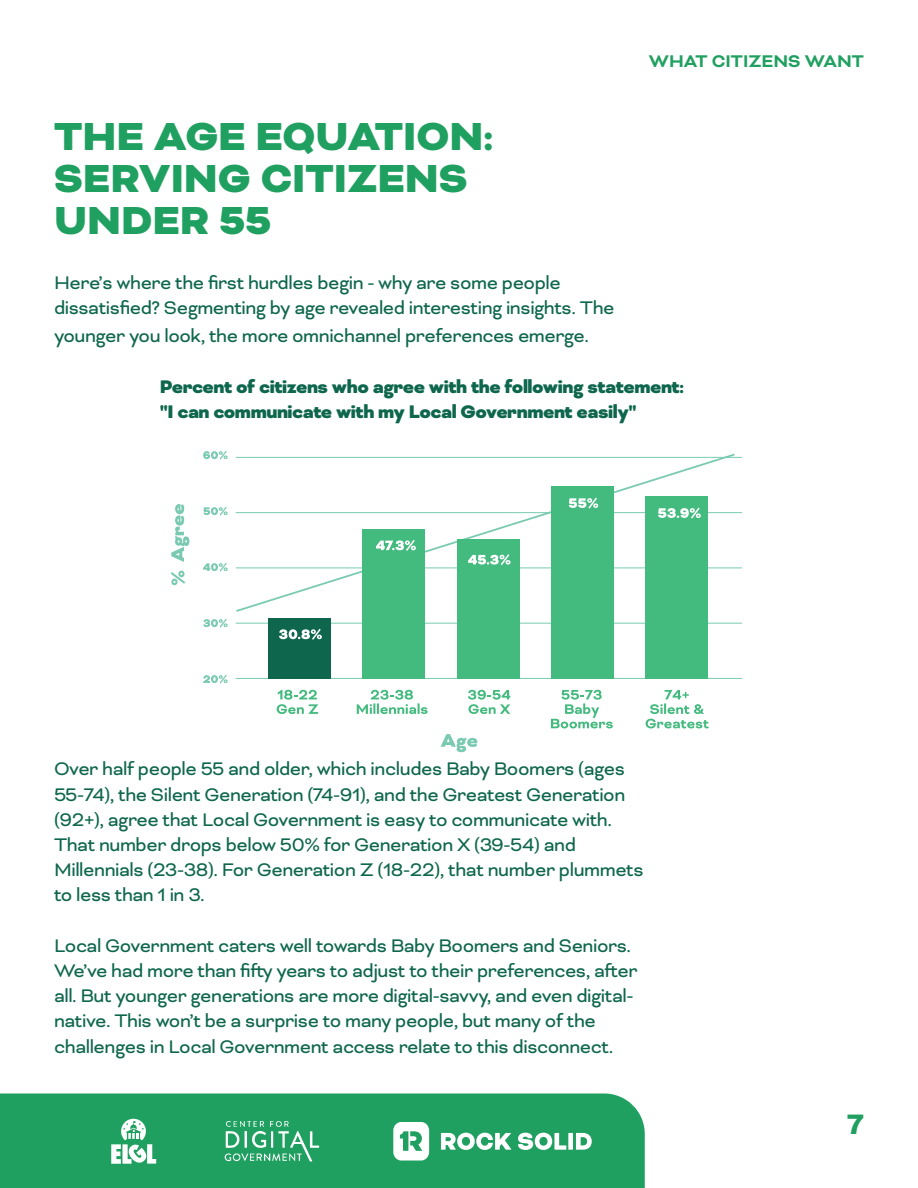
<style>
.page{position:relative;width:918px;height:1188px;background:#fff}
.page>*{position:absolute;margin:0;border:0;box-sizing:border-box;transform-origin:0 0}
.t1{font:900 45px/42px "Bicyclette";color:#20a060}
.t2{font:900 27px "Arial";color:#20a060}
.t3{font:21px/25.2px "Bicyclette";letter-spacing:-.02em;color:#0e674d}
.t4{font:900 21px/25.2px "Bicyclette";letter-spacing:-.02em;color:#0e674d}
.t5{font:700 19.5px "Bicyclette";color:#20a060}
</style>
<div class="page">
<div style="left:0;top:1094px;width:645px;height:94px;background:#20a060"></div>
<svg style="left:224px;top:1121px;width:95px;height:40px;background:#4eb381"></svg>
<svg style="left:111px;top:1118px;width:45px;height:46px"></svg>
<svg style="left:441px;top:1133px;width:70px;height:17px"></svg>
<svg style="left:518px;top:1133px;width:48px;height:17px"></svg>
<div style="left:568px;top:1133px;width:5px;height:17px;background:#fff"></div>
<svg style="left:576px;top:1133px;width:16px;height:17px"></svg>
<svg style="left:393px;top:1122px;width:36px;height:39px"></svg>
<svg style="left:235px;top:453px;width:502px;height:160px"></svg>
<hr style="left:236px;top:457px;width:506px;height:1px;background:#7acab2">
<hr style="left:236px;top:512px;width:506px;height:1px;background:#7acab2">
<hr style="left:236px;top:568px;width:506px;height:1px;background:#7acab2">
<hr style="left:236px;top:623px;width:506px;height:1px;background:#7acab2">
<hr style="left:236px;top:678px;width:506px;height:1px;background:#7acab2">
<div style="left:269px;top:618px;width:62px;height:61px;background:#0e674d"></div>
<svg style="left:203px;top:451px;width:25px;height:9px"></svg>
<svg style="left:203px;top:507px;width:25px;height:9px"></svg>
<svg style="left:203px;top:563px;width:25px;height:9px"></svg>
<svg style="left:203px;top:619px;width:25px;height:9px"></svg>
<svg style="left:203px;top:675px;width:25px;height:9px"></svg>
<div style="left:363px;top:529px;width:62px;height:150px;background:#43ba7e"></div>
<div style="left:457px;top:539px;width:63px;height:140px;background:#43ba7e"></div>
<div style="left:551px;top:487px;width:63px;height:192px;background:#43ba7e"></div>
<div style="left:645px;top:496px;width:62px;height:183px;background:#43ba7e"></div>
<svg style="left:658px;top:508px;width:43px;height:11px"></svg>
<svg style="left:171px;top:504px;width:18px;height:58px"></svg>
<svg style="left:441px;top:734px;width:36px;height:18px"></svg>
<svg style="left:646px;top:690px;width:63px;height:38px"></svg>
<svg style="left:279px;top:629px;width:43px;height:11px"></svg>
<svg style="left:376px;top:540px;width:40px;height:11px"></svg>
<svg style="left:468px;top:554px;width:43px;height:11px"></svg>
<svg style="left:171px;top:571px;width:14px;height:14px"></svg>
<svg style="left:569px;top:498px;width:29px;height:11px"></svg>
<svg style="left:277px;top:690px;width:41px;height:24px"></svg>
<svg style="left:357px;top:690px;width:71px;height:24px"></svg>
<svg style="left:468px;top:690px;width:42px;height:24px"></svg>
<svg style="left:551px;top:690px;width:62px;height:38px"></svg>
<h1 class="t1" style="left:54px;top:117px;width:441px">THE AGE EQUATION:<br>SERVING CITIZENS<br>UNDER 55</h1>
<p class="t3" style="left:54px;top:270px;width:562px">Here’s where the first hurdles begin - why are some people dissatisfied? Segmenting by age revealed interesting insights. The</p>
<p class="t3" style="left:54px;top:324px;width:536px">younger you look, the more omnichannel preferences emerge.</p>
<p class="t5" style="left:649px;top:50px;width:217px">WHAT CITIZENS WANT</p>
<p class="t4" style="left:160px;top:374px;width:526px">Percent of citizens who agree with the following statement: "I can communicate with my Local Government easily"</p>
<p class="t3" style="left:54px;top:757px;width:591px">Over half people 55 and older, which includes Baby Boomers (ages 55-74), the Silent Generation (74-91), and the Greatest Generation (92+), agree that Local Government is easy to communicate with.<br>That number drops below 50% for Generation X (39-54) and Millennials (23-38). For Generation Z (18-22), that number plummets to less than 1 in 3.</p>
<p class="t3" style="left:54px;top:933px;width:585px">Local Government caters well towards Baby Boomers and Seniors.<br>We’ve had more than fifty years to adjust to their preferences, after all. But younger generations are more digital-savvy, and even digital&shy;native. This won’t be a surprise to many people, but many of the challenges in Local Government access relate to this disconnect.</p>
<p class="t2" style="left:847px;top:1105px;width:20px">7</p>
</div>
